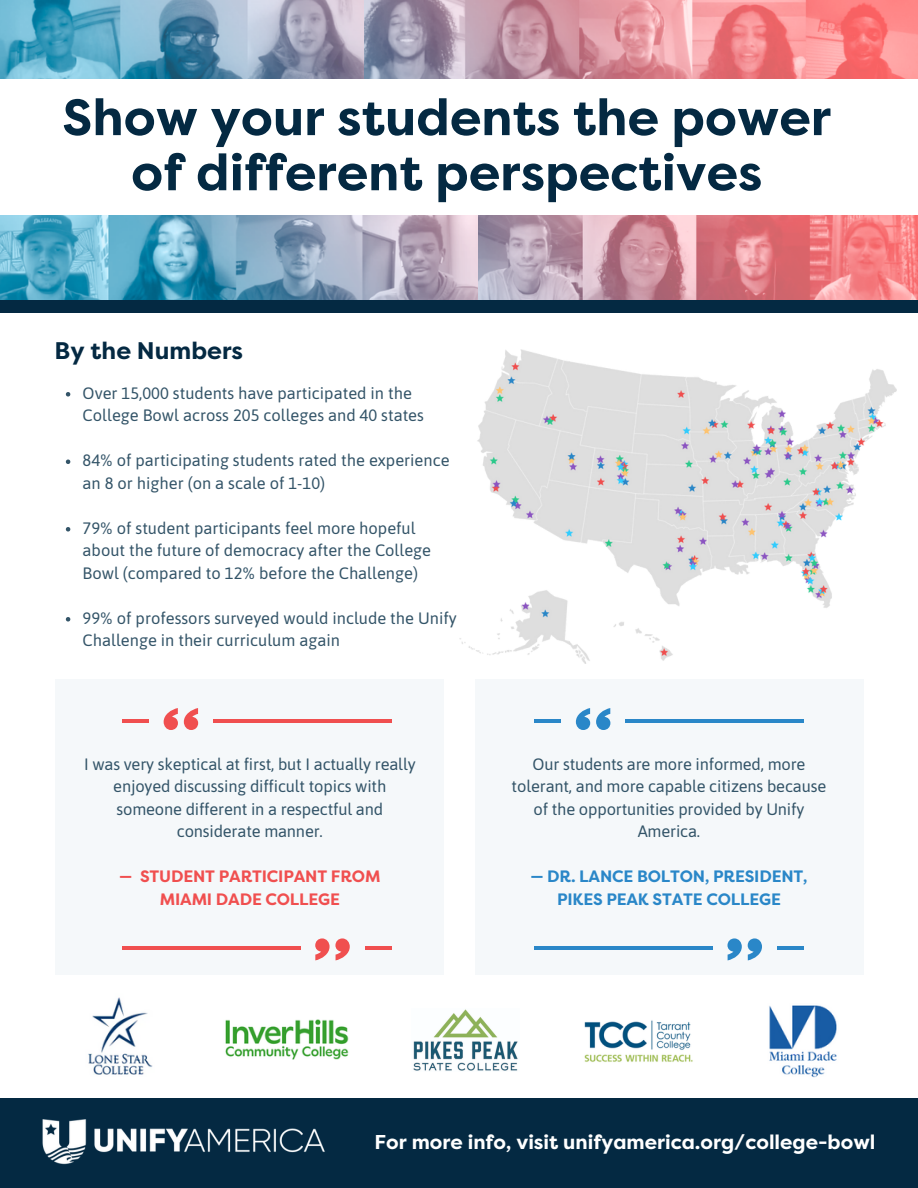
<style>
.page{position:relative;width:918px;height:1188px;background:#fff}
.page>*{position:absolute;margin:0;border:0;box-sizing:border-box;transform-origin:0 0}
.t1{font:700 51px/55.2px "Filson Pro";color:#042942;text-align:center}
.t2{font:700 24px "Filson Pro";color:#042942}
.t3{font:700 19.95px "Filson Pro";color:#fff}
.t4{font:16.5px/22.5px "Asap";color:#335468}
.t5{font:700 16.5px/22.5px "Filson Pro";letter-spacing:-.01em;color:#2a87c8;text-align:center}
.t6{font:700 16.5px/22.5px "Filson Pro";letter-spacing:-.01em;color:#f04f4f;text-align:center}
</style>
<div class="page">
<div style="left:0;top:1098px;width:918px;height:90px;background:#042942"></div>
<div style="left:56px;top:680px;width:388px;height:295px;background:#f5f8fa"></div>
<svg style="left:184px;top:708px;width:14px;height:22px"></svg>
<svg style="left:164px;top:708px;width:14px;height:22px"></svg>
<hr style="left:122px;top:719px;width:27px;height:4px;background:#f04f4f">
<hr style="left:213px;top:719px;width:179px;height:4px;background:#f04f4f">
<svg style="left:315px;top:938px;width:35px;height:22px"></svg>
<hr style="left:365px;top:946px;width:27px;height:3px;background:#f04f4f">
<hr style="left:122px;top:946px;width:178px;height:3px;background:#f04f4f">
<div style="left:475px;top:680px;width:388px;height:295px;background:#f5f8fa"></div>
<svg style="left:596px;top:708px;width:14px;height:22px"></svg>
<svg style="left:576px;top:708px;width:14px;height:22px"></svg>
<hr style="left:534px;top:719px;width:27px;height:4px;background:#2a87c8">
<hr style="left:625px;top:719px;width:179px;height:4px;background:#2a87c8">
<svg style="left:727px;top:938px;width:15px;height:22px"></svg>
<svg style="left:748px;top:938px;width:14px;height:22px"></svg>
<hr style="left:777px;top:946px;width:27px;height:3px;background:#2a87c8">
<hr style="left:534px;top:946px;width:179px;height:3px;background:#2a87c8">
<img style="left:42px;top:1119px;width:283px;height:46px">
<div style="left:0;top:291px;width:918px;height:22px;background:#042942"></div>
<img style="left:363px;top:0;width:555px;height:78px">
<img style="left:0;top:215px;width:563px;height:85px">
<img style="left:479px;top:215px;width:439px;height:84px">
<img style="left:0;top:0;width:363px;height:78px">
<img style="left:413px;top:1009px;width:105px;height:62px">
<img style="left:88px;top:997px;width:65px;height:78px">
<img style="left:769px;top:1005px;width:68px;height:73px">
<img style="left:584px;top:1020px;width:109px;height:42px">
<img style="left:225px;top:1020px;width:124px;height:39px">
<svg style="left:66px;top:392px;width:4px;height:5px"></svg>
<svg style="left:66px;top:460px;width:4px;height:4px"></svg>
<svg style="left:66px;top:527px;width:4px;height:5px"></svg>
<svg style="left:66px;top:617px;width:4px;height:5px"></svg>
<img style="left:459px;top:349px;width:438px;height:314px">
<h1 class="t1" style="left:62px;top:91px;width:770px">Show your students the power of different perspectives</h1>
<h2 class="t2" style="left:55px;top:336px;width:190px">By the Numbers</h2>
<p class="t4" style="left:83px;top:382px;width:343px">Over 15,000 students have participated in the<br>College Bowl across 205 colleges and 40 states</p>
<p class="t4" style="left:83px;top:449px;width:368px">84% of participating students rated the experience an 8 or higher (on a scale of 1-10)</p>
<p class="t4" style="left:83px;top:517px;width:350px">79% of student participants feel more hopeful about the future of democracy after the College<br>Bowl (compared to 12% before the Challenge)</p>
<p class="t4" style="left:83px;top:607px;width:376px">99% of professors surveyed would include the Unify<br>Challenge in their curriculum again</p>
<p class="t4" style="left:84px;top:752px;width:333px;text-align:center">I was very skeptical at first, but I actually really enjoyed discussing difficult topics with someone different in a respectful and considerate manner.</p>
<p class="t6" style="left:119px;top:865px;width:263px">— STUDENT PARTICIPANT FROM<br>MIAMI DADE COLLEGE</p>
<p class="t4" style="left:512px;top:752px;width:316px;text-align:center">Our students are more informed, more tolerant, and more capable citizens because of the opportunities provided by Unify<br>America.</p>
<p class="t5" style="left:530px;top:865px;width:279px">— DR. LANCE BOLTON, PRESIDENT,<br>PIKES PEAK STATE COLLEGE</p>
<p class="t3" style="left:375px;top:1130px;width:503px">For more info, visit unifyamerica.org/college-bowl</p>
</div>
